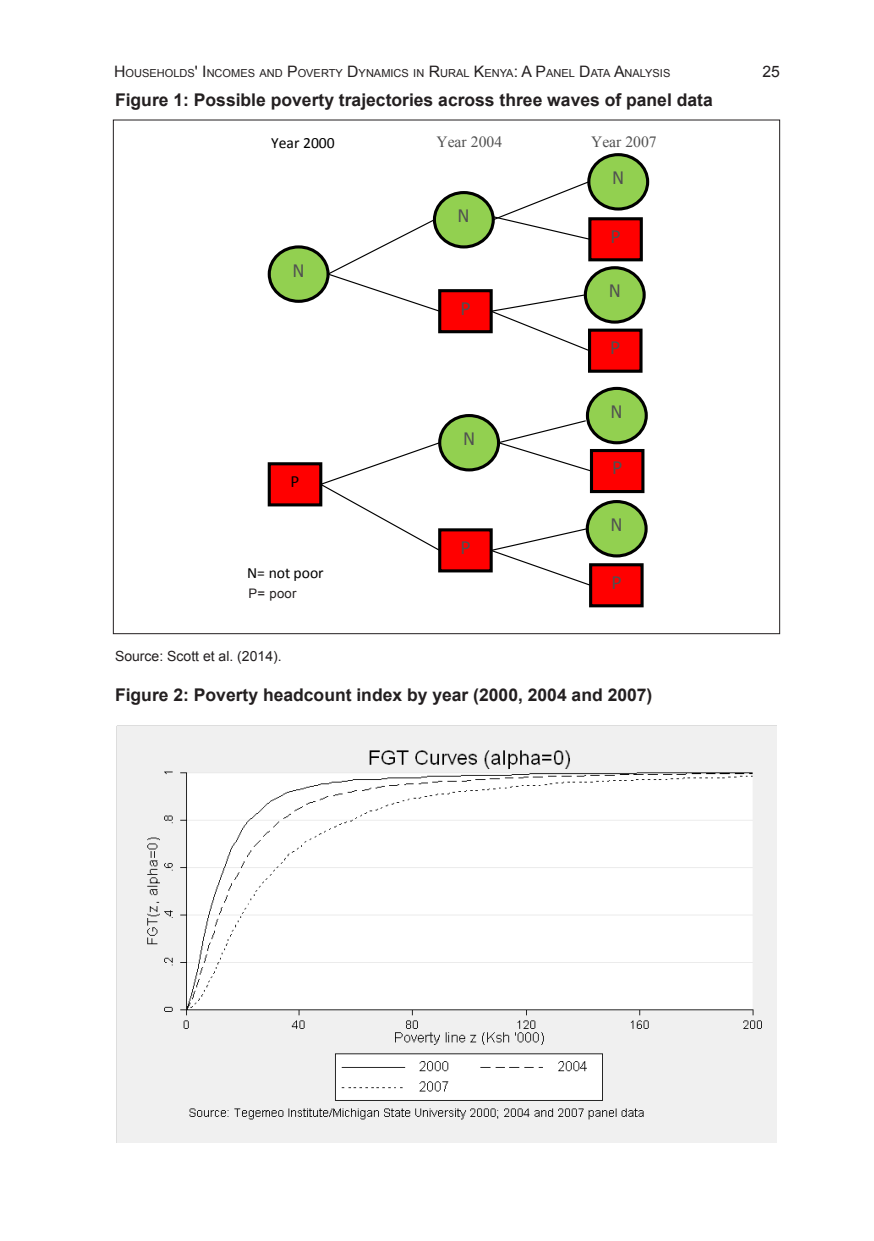
<style>
.page{position:relative;width:874px;height:1241px;background:#fff}
.page>*{position:absolute;margin:0;border:0;box-sizing:border-box;transform-origin:0 0}
.tab__Head{font:700 17.5px "Arial";color:#231f20}
.t1{font:17.15px "Tahoma";color:#505050}
.t2{font:17.15px "Calibri";color:#000}
.t3{font:15.75px "Arial";color:#231f20}
.t4{font:15.58px "Calibri";letter-spacing:-.005em;color:#000}
.t5{font:15.58px "Times New Roman";color:#505050}
.table_cap{font:14px "Arial";color:#231f20}
.table_body{font:13.12px "Arial";color:#231f20}
.t6{font:11.03px "Arial";color:#231f20}
.s1{font-size:15.75px}
</style>
<div class="page">
<div style="left:269px;top:247px;width:59px;height:54px;background:#92d050;border-radius:50%"></div>
<div style="left:267px;top:245px;width:62px;height:58px;border:3px solid #000;border-radius:50%"></div>
<div style="left:434px;top:192px;width:59px;height:55px;background:#92d050;border-radius:50%"></div>
<div style="left:432px;top:191px;width:62px;height:57px;border:3px solid #000;border-radius:50%"></div>
<div style="left:585px;top:268px;width:58px;height:54px;background:#92d050;border-radius:50%"></div>
<div style="left:583px;top:266px;width:62px;height:57px;border:3px solid #000;border-radius:50%"></div>
<div style="left:588px;top:155px;width:59px;height:54px;background:#92d050;border-radius:50%"></div>
<div style="left:587px;top:153px;width:62px;height:57px;border:3px solid #000;border-radius:50%"></div>
<div style="left:589px;top:219px;width:52px;height:41px;background:#f00"></div>
<div style="left:588px;top:217px;width:54px;height:44px;border:3px solid #000"></div>
<div style="left:439px;top:290px;width:52px;height:41px;background:#f00"></div>
<div style="left:438px;top:289px;width:54px;height:44px;border:3px solid #000"></div>
<div style="left:589px;top:330px;width:51px;height:41px;background:#f00"></div>
<div style="left:587px;top:328px;width:55px;height:44px;border:3px solid #000"></div>
<svg style="left:491px;top:180px;width:100px;height:61px"></svg>
<svg style="left:326px;top:218px;width:115px;height:94px"></svg>
<svg style="left:489px;top:293px;width:101px;height:59px"></svg>
<div style="left:269px;top:463px;width:51px;height:42px;background:#f00"></div>
<div style="left:267px;top:462px;width:55px;height:44px;border:3px solid #000"></div>
<div style="left:587px;top:388px;width:59px;height:54px;background:#92d050;border-radius:50%"></div>
<div style="left:585px;top:387px;width:62px;height:57px;border:3px solid #000;border-radius:50%"></div>
<div style="left:439px;top:415px;width:59px;height:55px;background:#92d050;border-radius:50%"></div>
<div style="left:438px;top:414px;width:62px;height:57px;border:3px solid #000;border-radius:50%"></div>
<div style="left:587px;top:501px;width:58px;height:55px;background:#92d050;border-radius:50%"></div>
<div style="left:585px;top:500px;width:62px;height:57px;border:3px solid #000;border-radius:50%"></div>
<div style="left:590px;top:564px;width:51px;height:41px;background:#f00"></div>
<div style="left:588px;top:563px;width:55px;height:44px;border:3px solid #000"></div>
<div style="left:591px;top:450px;width:51px;height:41px;background:#f00"></div>
<div style="left:589px;top:449px;width:55px;height:44px;border:3px solid #000"></div>
<div style="left:439px;top:530px;width:52px;height:41px;background:#f00"></div>
<div style="left:438px;top:528px;width:54px;height:44px;border:3px solid #000"></div>
<svg style="left:319px;top:441px;width:122px;height:111px"></svg>
<svg style="left:497px;top:419px;width:95px;height:53px"></svg>
<svg style="left:489px;top:527px;width:102px;height:59px"></svg>
<img style="left:116px;top:725px;width:660px;height:417px">
<p class="t6" style="left:114px;top:66px;width:557px"><span class="s1">H</span>OUSEHOLDS<span class="s1">' I</span>NCOMES AND <span class="s1">P</span>OVERTY <span class="s1">D</span>YNAMICS I N <span class="s1">R</span>URAL <span class="s1">K</span>ENYA<span class="s1">: A P</span>ANEL <span class="s1">D</span>ATA <span class="s1">A</span>NALYSIS</p>
<p class="t3" style="left:762px;top:61px;width:19px">25</p>
<p class="tab__Head" style="left:115px;top:88px;width:599px">Figure 1: Possible poverty trajectories across three waves of panel data</p>
<p class="t4" style="left:271px;top:133px;width:65px">Year 2000</p>
<p class="t5" style="left:436px;top:132px;width:67px">Year 2004</p>
<p class="t5" style="left:591px;top:132px;width:67px">Year 2007</p>
<p class="t1" style="left:293px;top:259px;width:13px">N</p>
<p class="t2" style="left:290px;top:470px;width:10px">P</p>
<p class="t4" style="left:247px;top:563px;width:78px">N= not poor</p>
<p class="table_body" style="left:248px;top:584px;width:49px">P= poor</p>
<p class="t1" style="left:457px;top:204px;width:13px">N</p>
<p class="t1" style="left:460px;top:297px;width:11px">P</p>
<p class="t1" style="left:463px;top:427px;width:13px">N</p>
<p class="t1" style="left:460px;top:535px;width:11px">P</p>
<p class="t1" style="left:612px;top:166px;width:13px">N</p>
<p class="t1" style="left:610px;top:225px;width:11px">P</p>
<p class="t1" style="left:608px;top:280px;width:13px">N</p>
<p class="t1" style="left:610px;top:336px;width:11px">P</p>
<p class="t1" style="left:610px;top:400px;width:13px">N</p>
<p class="t1" style="left:612px;top:456px;width:11px">P</p>
<p class="t1" style="left:610px;top:513px;width:13px">N</p>
<p class="t1" style="left:611px;top:570px;width:11px">P</p>
<p class="table_cap" style="left:115px;top:647px;width:168px">Source: Scott et al. (2014).</p>
<p class="tab__Head" style="left:115px;top:683px;width:538px">Figure 2: Poverty headcount index by year (2000, 2004 and 2007)</p>
</div>
